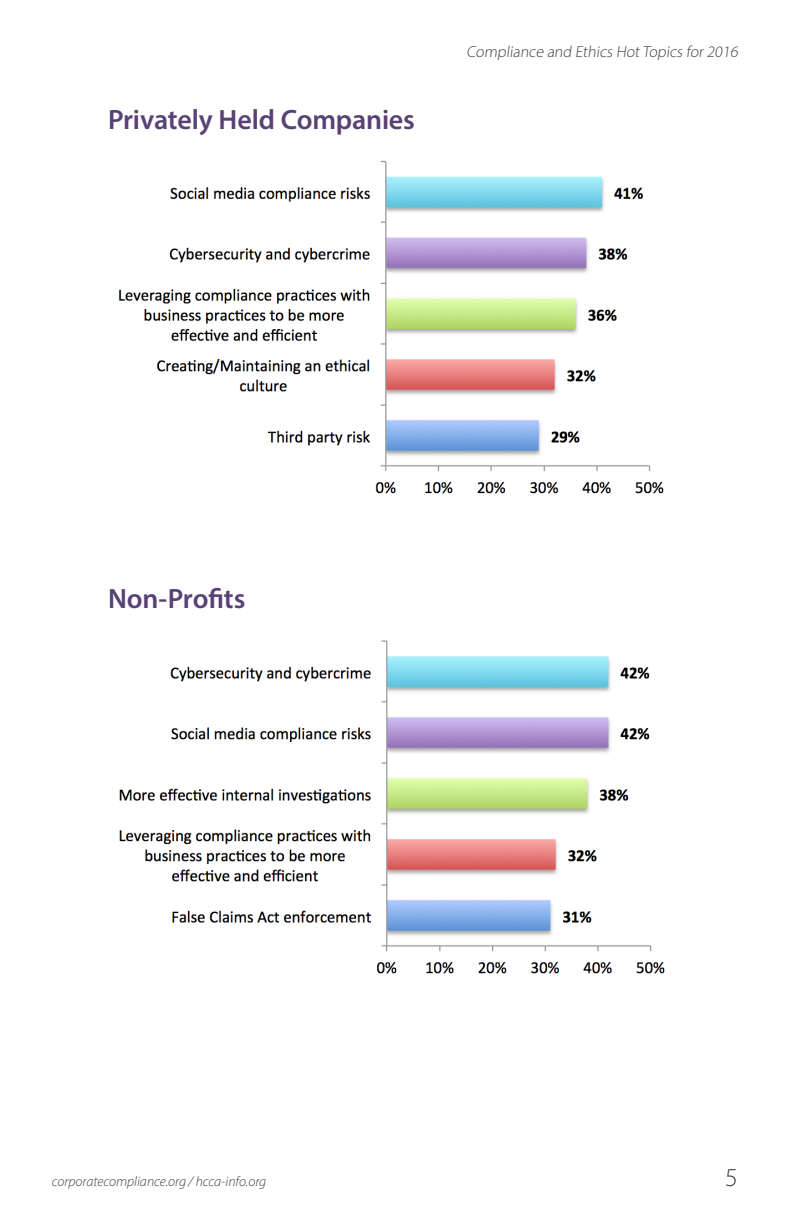
<style>
.page{position:relative;width:792px;height:1224px;background:#fff}
.page>*{position:absolute;margin:0;border:0;box-sizing:border-box;transform-origin:0 0}
.a-head{font:600 28px "Myriad Pro";letter-spacing:-.005em;color:#584174}
.a-head-sp-before{font:600 28px "Myriad Pro";letter-spacing:-.005em;color:#584174}
.t1{font:300 26px "Myriad Pro";color:#3e3e3f}
.t2{font:300 16px "Myriad Pro";color:#3e3e3f}
.t3{font:italic 300 14px "Myriad Pro";color:#3e3e3f}
</style>
<div class="page">
<img style="left:119px;top:160px;width:545px;height:334px">
<img style="left:119px;top:640px;width:546px;height:334px">
<p class="a-head" style="left:108px;top:102px;width:308px">Privately Held Companies</p>
<p class="t2" style="left:467px;top:42px;width:276px">Compliance and Ethics HotTopics for2016</p>
<p class="a-head-sp-before" style="left:108px;top:581px;width:139px">Non-Profits</p>
<p class="t3" style="left:52px;top:1173px;width:216px">corporatecompliance.org / hcca-info.org</p>
<h2 class="t1" style="left:725px;top:1162px;width:14px">5</h2>
</div>
